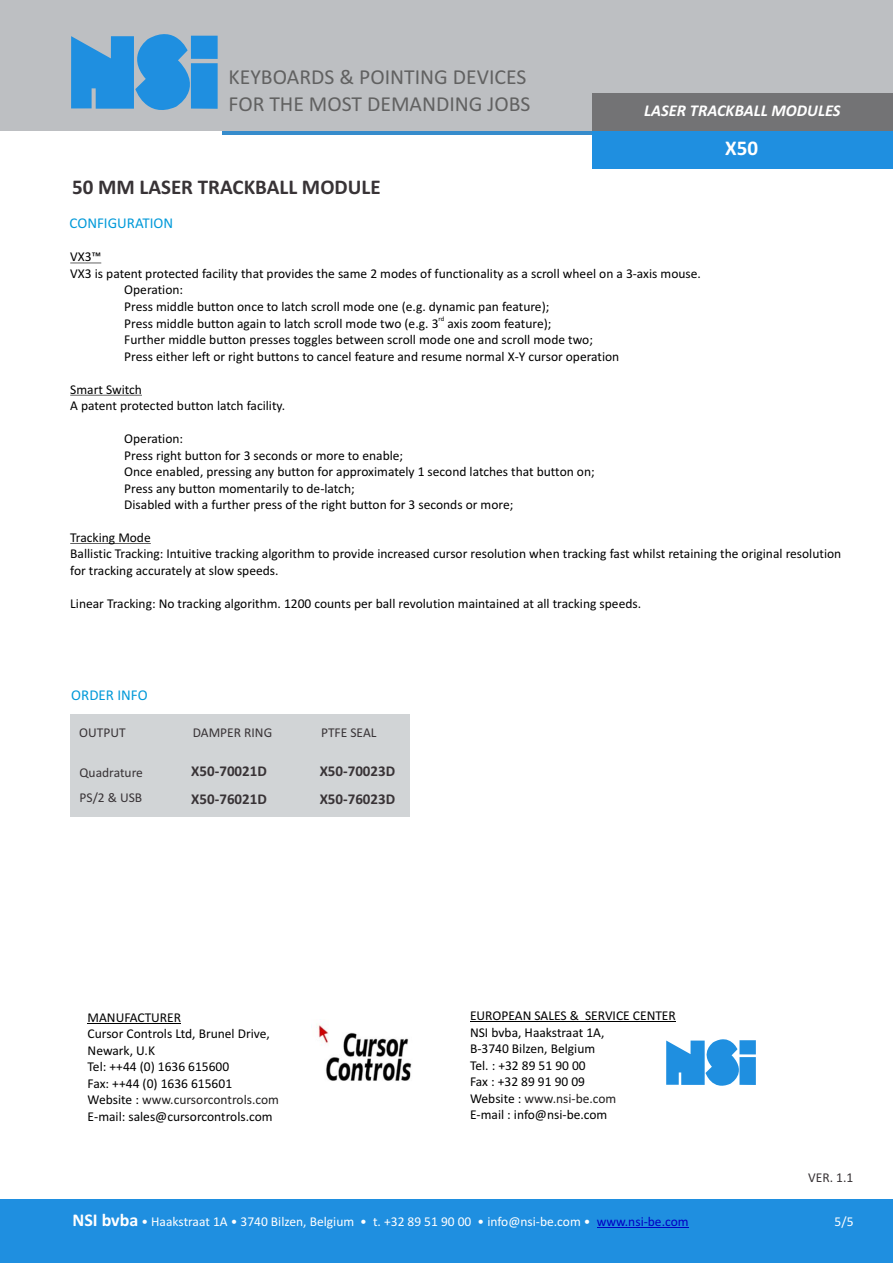
<style>
.page{position:relative;width:893px;height:1263px;background:#fff}
.page>*{position:absolute;margin:0;border:0;box-sizing:border-box;transform-origin:0 0}
.t1{font:21.45px/26.2px "Calibri";color:#616161}
.t2{font:700 21px "Calibri";color:#383336}
.t3{font:700 21px "Calibri";color:#fff}
.t4{font:italic 700 16.5px "Calibri";color:#fff}
.t5{font:700 15px "Calibri";color:#383336}
.t6{font:15px "Calibri";color:#0099d9}
.t7{font:13.5px/16.5px "Calibri";color:#000}
.t8{font:13.5px "Calibri";color:#fff}
.t9{font:13.5px/24.8px "Calibri";color:#383336}
.t10{font:6.75px "Calibri";color:#000}
.s1{color:#211f1f}
.s2{font-weight:700;font-size:18px}
.s3{color:#0000c4}
</style>
<div class="page">
<div style="left:70px;top:714px;width:340px;height:103px;background:#d1d4d6"></div>
<div style="left:0;top:1200px;width:893px;height:63px;background:#1f8fe0"></div>
<hr style="left:597px;top:1227px;width:92px;height:1px;background:#0000c4">
<svg style="left:222px;top:130px;width:371px;height:4px"></svg>
<div style="left:0;top:0;width:893px;height:130px;background:#bdbfc2"></div>
<svg style="left:71px;top:34px;width:134px;height:76px"></svg>
<div style="left:191px;top:36px;width:27px;height:23px;background:#1f8fe0"></div>
<div style="left:191px;top:63px;width:27px;height:46px;background:#1f8fe0"></div>
<div style="left:593px;top:131px;width:300px;height:38px;background:#1f8fe0"></div>
<div style="left:593px;top:93px;width:300px;height:38px;background:#737375"></div>
<img style="left:317px;top:1025px;width:95px;height:56px">
<hr style="left:88px;top:1023px;width:93px;height:1px;background:#000">
<hr style="left:470px;top:1021px;width:206px;height:1px;background:#000">
<svg style="left:666px;top:1039px;width:82px;height:47px"></svg>
<div style="left:739px;top:1040px;width:17px;height:14px;background:#1f8fe0"></div>
<div style="left:739px;top:1057px;width:17px;height:28px;background:#1f8fe0"></div>
<hr style="left:70px;top:263px;width:31px;height:1px;background:#000">
<hr style="left:70px;top:395px;width:72px;height:1px;background:#000">
<hr style="left:70px;top:543px;width:81px;height:1px;background:#000">
<h1 class="t1" style="left:229px;top:66px;width:303px">KEYBOARDS &amp; POINTING DEVICES<br>FOR THE MOST DEMANDING JOBS</h1>
<h2 class="t2" style="left:72px;top:178px;width:310px">50 MM LASER TRACKBALL MODULE</h2>
<p class="t4" style="left:644px;top:103px;width:198px">LASER TRACKBALL MODULES</p>
<h2 class="t3" style="left:725px;top:140px;width:34px">X50</h2>
<p class="t6" style="left:70px;top:217px;width:105px">CONFIGURATION</p>
<p class="t7" style="left:70px;top:250px;width:33px">VX3™</p>
<p class="t7" style="left:70px;top:266px;width:632px">VX3 is patent protected facility that provides the same 2 modes of functionality as a scroll wheel on a 3-axis mouse.</p>
<p class="t7" style="left:124px;top:283px;width:60px">Operation:</p>
<p class="t7" style="left:124px;top:299px;width:427px">Press middle button once to latch scroll mode one (e.g. dynamic pan feature);</p>
<p class="t10" style="left:439px;top:316px;width:7px">rd</p>
<p class="t7" style="left:124px;top:316px;width:497px">Press middle button again to latch scroll mode two (e.g. 3 axis zoom feature);<br>Further middle button presses toggles between scroll mode one and scroll mode two;<br>Press either left or right buttons to cancel feature and resume normal X-Y cursor operation</p>
<p class="t7" style="left:70px;top:382px;width:216px">Smart Switch<br>A patent protected button latch facility.</p>
<p class="t7" style="left:124px;top:431px;width:472px">Operation:<br>Press right button for 3 seconds or more to enable;<br>Once enabled, pressing any button for approximately 1 second latches that button on; Press any button momentarily to de-latch;<br>Disabled with a further press of the right button for 3 seconds or more;</p>
<p class="t7" style="left:70px;top:530px;width:773px">Tracking Mode<br>Ballistic Tracking: Intuitive tracking algorithm to provide increased cursor resolution when tracking fast whilst retaining the original resolution for tracking accurately at slow speeds.</p>
<p class="t7" style="left:70px;top:596px;width:572px">Linear Tracking: No tracking algorithm. 1200 counts per ball revolution maintained at all tracking speeds.</p>
<p class="t6" style="left:71px;top:689px;width:78px">ORDER INFO</p>
<p class="t9" style="left:79px;top:721px;width:48px">OUTPUT</p>
<p class="t9" style="left:193px;top:721px;width:81px">DAMPER RING</p>
<p class="t9" style="left:321px;top:721px;width:57px">PTFE SEAL</p>
<p class="t9" style="left:80px;top:761px;width:65px">Quadrature<br>PS/2 &amp; USB</p>
<p class="t5" style="left:191px;top:765px;width:77px">X50-70021D</p>
<p class="t5" style="left:320px;top:765px;width:77px">X50-70023D</p>
<p class="t5" style="left:191px;top:793px;width:77px">X50-76021D</p>
<p class="t5" style="left:320px;top:793px;width:77px">X50-76023D</p>
<p class="t7" style="left:88px;top:1010px;width:193px">MANUFACTURER<br>Cursor Controls Ltd, Brunel Drive,<br>Newark, U.K<br>Tel: ++44 (0) 1636 615600<br>Fax: ++44 (0) 1636 615601<br>Website : <span class="s1">www.cursorcontrols.com<br></span>E-mail: sales@cursorcontrols.com</p>
<p class="t7" style="left:470px;top:1009px;width:207px">EUROPEAN SALES &amp; SERVICE CENTER<br>NSI bvba, Haakstraat 1A,<br>B-3740 Bilzen, Belgium<br>Tel. : +32 89 51 90 00<br>Fax : +32 89 91 90 09<br>Website : <span class="s1">www.nsi-be.com<br></span>E-mail : info@nsi-be.com</p>
<p class="t9" style="left:808px;top:1166px;width:47px">VER. 1.1</p>
<p class="t8" style="left:72px;top:1216px;width:618px"><span class="s2">NSI bvba</span> • Haakstraat 1A • 3740 Bilzen, Belgium • t. +32 89 51 90 00 • info@nsi-be.com • <span class="s3">www.nsi-be.com</span></p>
<p class="t8" style="left:835px;top:1216px;width:20px">5/5</p>
</div>
